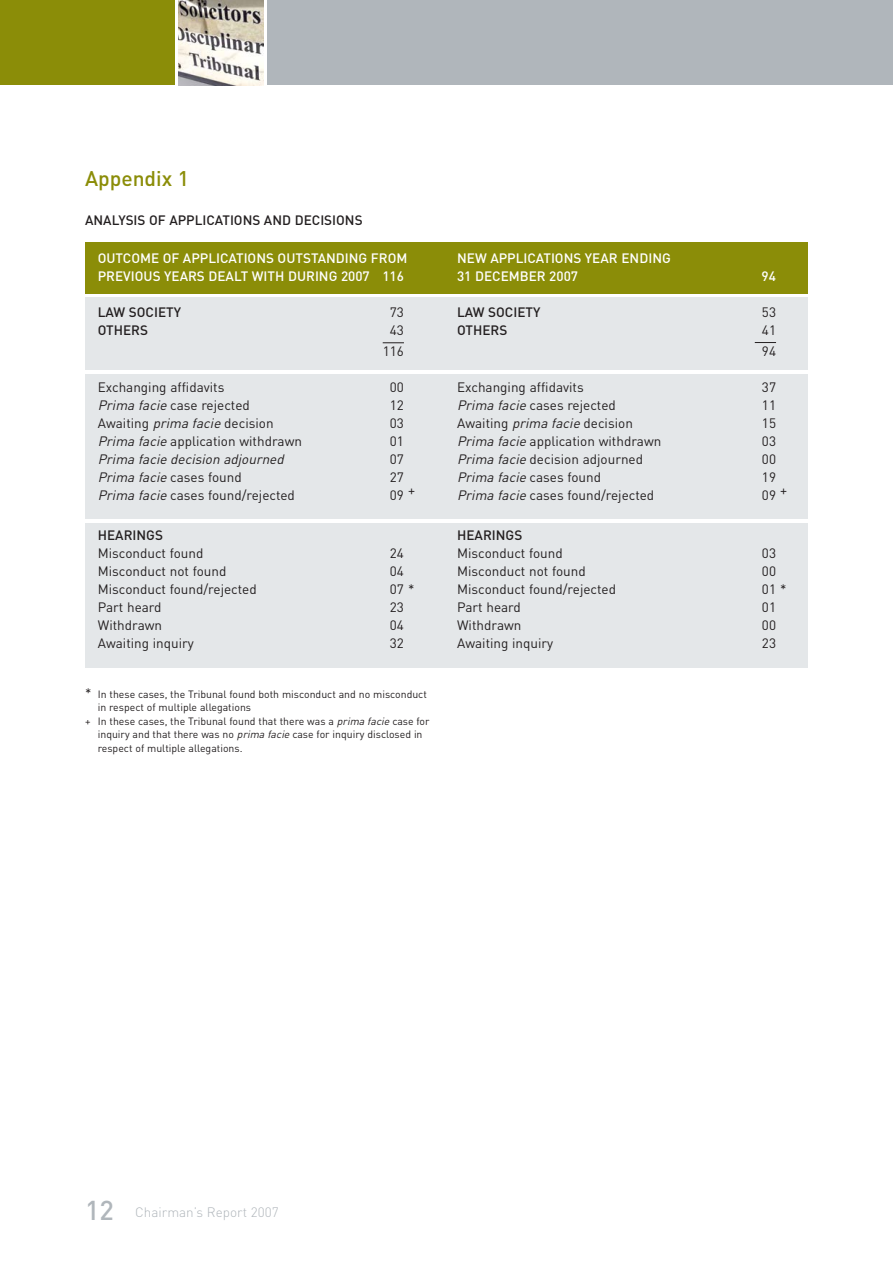
<style>
.page{position:relative;width:893px;height:1263px;background:#fff}
.page>*{position:absolute;margin:0;border:0;box-sizing:border-box;transform-origin:0 0}
.t1{font:500 21px "DIN";color:#8b8d08}
.t2{font:13.5px/21px "DIN";color:#231f20;text-align:center}
.t3{font:500 13.5px/18px "DIN";color:#fff}
.t4{font:500 13.5px "DIN";color:#231f20}
.t5{font:italic 13.5px "DIN";color:#231f20}
.t6{font:300 13.5px "DIN";color:#b0b6bb}
.t7{font:10.5px "DIN";color:#231f20}
.s1{font-style:italic}
.s2{font-style:normal}
.s3{font-size:13.5px}
.s4{font-weight:500;font-size:27px}
</style>
<div class="page">
<div style="left:0;top:0;width:174px;height:85px;background:#8b8d08"></div>
<img style="left:179px;top:0;width:85px;height:85px">
<div style="left:268px;top:0;width:625px;height:85px;background:#b0b6bb"></div>
<div style="left:85px;top:242px;width:723px;height:51px;background:#8b8d08"></div>
<div style="left:85px;top:298px;width:723px;height:72px;background:#e4e7e9"></div>
<div style="left:85px;top:374px;width:723px;height:145px;background:#e4e7e9"></div>
<div style="left:85px;top:523px;width:723px;height:145px;background:#e4e7e9"></div>
<svg style="left:383px;top:342px;width:21px;height:1px"></svg>
<svg style="left:755px;top:342px;width:21px;height:1px"></svg>
<h1 class="t1" style="left:85px;top:171px;width:106px">Appendix 1</h1>
<p class="t4" style="left:85px;top:215px;width:279px">ANALYSIS OF APPLICATIONS AND DECISIONS</p>
<p class="t3" style="left:98px;top:251px;width:311px">OUTCOME OF APPLICATIONS OUTSTANDING FROM<br>PREVIOUS YEARS DEALT WITH DURING 2007 116</p>
<p class="t4" style="left:98px;top:307px;width:85px">LAW SOCIETY</p>
<p class="t2" style="left:390px;top:303px;width:16px">73</p>
<p class="t4" style="left:98px;top:325px;width:52px">OTHERS</p>
<p class="t2" style="left:383px;top:321px;width:23px">43<br>116</p>
<p class="t2" style="left:98px;top:378px;width:128px">Exchanging affidavits</p>
<p class="t2" style="left:390px;top:378px;width:16px">00</p>
<p class="t2" style="left:98px;top:396px;width:154px"><span class="s1">Prima facie</span>case rejected</p>
<p class="t2" style="left:390px;top:396px;width:16px">12</p>
<p class="t2" style="left:98px;top:414px;width:177px">Awaiting <span class="s1">prima facie</span>decision</p>
<p class="t2" style="left:390px;top:414px;width:16px">03</p>
<p class="t2" style="left:98px;top:432px;width:206px"><span class="s1">Prima facie</span>application withdrawn</p>
<p class="t2" style="left:390px;top:432px;width:16px">01</p>
<p class="t5" style="left:98px;top:454px;width:190px">Prima facie decision adjourned</p>
<p class="t2" style="left:390px;top:450px;width:16px">07</p>
<p class="t5" style="left:98px;top:472px;width:145px">Prima facie<span class="s2">cases found</span></p>
<p class="t2" style="left:390px;top:468px;width:16px">27</p>
<p class="t2" style="left:98px;top:486px;width:199px"><span class="s1">Prima facie</span>cases found/rejected</p>
<p class="t2" style="left:390px;top:486px;width:27px">09 +</p>
<p class="t4" style="left:98px;top:531px;width:67px">HEARINGS</p>
<p class="t2" style="left:98px;top:545px;width:107px">Misconduct found</p>
<p class="t2" style="left:390px;top:545px;width:16px">24</p>
<p class="t2" style="left:98px;top:563px;width:130px">Misconduct not found</p>
<p class="t2" style="left:390px;top:563px;width:16px">04</p>
<p class="t2" style="left:98px;top:581px;width:160px">Misconduct found/rejected</p>
<p class="t2" style="left:390px;top:581px;width:26px">07 *</p>
<p class="t2" style="left:98px;top:599px;width:65px">Part heard</p>
<p class="t2" style="left:390px;top:599px;width:16px">23</p>
<p class="t2" style="left:98px;top:617px;width:66px">Withdrawn</p>
<p class="t2" style="left:390px;top:617px;width:16px">04</p>
<p class="t2" style="left:98px;top:635px;width:98px">Awaiting inquiry</p>
<p class="t2" style="left:390px;top:635px;width:16px">32</p>
<p class="t7" style="left:85px;top:690px;width:343px"><span class="s3">*</span> In these cases, the Tribunal found both misconduct and no misconduct</p>
<p class="t7" style="left:98px;top:704px;width:155px">in respect of multiple allegations</p>
<p class="t7" style="left:85px;top:717px;width:346px">+ In these cases, the Tribunal found that there was a <span class="s1">prima facie</span>case for</p>
<p class="t7" style="left:98px;top:731px;width:326px">inquiry and that there was no <span class="s1">prima facie</span>case for inquiry disclosed in</p>
<p class="t7" style="left:98px;top:744px;width:146px">respect of multiple allegations.</p>
<p class="t3" style="left:457px;top:251px;width:215px">NEW APPLICATIONS YEAR ENDING<br>31 DECEMBER 2007</p>
<p class="t3" style="left:762px;top:269px;width:16px">94</p>
<p class="t4" style="left:457px;top:307px;width:85px">LAW SOCIETY</p>
<p class="t2" style="left:762px;top:303px;width:16px">53</p>
<p class="t4" style="left:457px;top:325px;width:52px">OTHERS</p>
<p class="t2" style="left:762px;top:321px;width:16px;text-align:left">41<br>94</p>
<p class="t2" style="left:457px;top:378px;width:128px">Exchanging affidavits</p>
<p class="t2" style="left:762px;top:378px;width:16px">37</p>
<p class="t2" style="left:457px;top:396px;width:160px"><span class="s1">Prima facie</span>cases rejected</p>
<p class="t2" style="left:762px;top:396px;width:16px">11</p>
<p class="t2" style="left:457px;top:414px;width:177px">Awaiting <span class="s1">prima facie</span>decision</p>
<p class="t2" style="left:762px;top:414px;width:16px">15</p>
<p class="t2" style="left:457px;top:432px;width:206px"><span class="s1">Prima facie</span>application withdrawn</p>
<p class="t2" style="left:762px;top:432px;width:16px">03</p>
<p class="t2" style="left:457px;top:450px;width:187px"><span class="s1">Prima facie</span>decision adjourned</p>
<p class="t2" style="left:762px;top:450px;width:16px">00</p>
<p class="t5" style="left:457px;top:472px;width:145px">Prima facie<span class="s2">cases found</span></p>
<p class="t2" style="left:762px;top:468px;width:16px">19</p>
<p class="t2" style="left:457px;top:486px;width:199px"><span class="s1">Prima facie</span>cases found/rejected</p>
<p class="t2" style="left:762px;top:486px;width:27px">09 +</p>
<p class="t4" style="left:457px;top:531px;width:67px">HEARINGS</p>
<p class="t2" style="left:457px;top:544px;width:107px">Misconduct found</p>
<p class="t2" style="left:762px;top:544px;width:16px">03</p>
<p class="t2" style="left:457px;top:562px;width:130px">Misconduct not found</p>
<p class="t2" style="left:762px;top:562px;width:16px">00</p>
<p class="t2" style="left:457px;top:580px;width:160px">Misconduct found/rejected</p>
<p class="t2" style="left:762px;top:580px;width:26px">01 *</p>
<p class="t2" style="left:457px;top:598px;width:65px">Part heard</p>
<p class="t2" style="left:762px;top:598px;width:16px">01</p>
<p class="t2" style="left:457px;top:616px;width:66px">Withdrawn</p>
<p class="t2" style="left:762px;top:616px;width:16px">00</p>
<p class="t2" style="left:457px;top:634px;width:98px">Awaiting inquiry</p>
<p class="t2" style="left:762px;top:634px;width:16px">23</p>
<p class="t6" style="left:85px;top:1207px;width:195px"><span class="s4">12</span> Chairman’s Report 2007</p>
</div>
